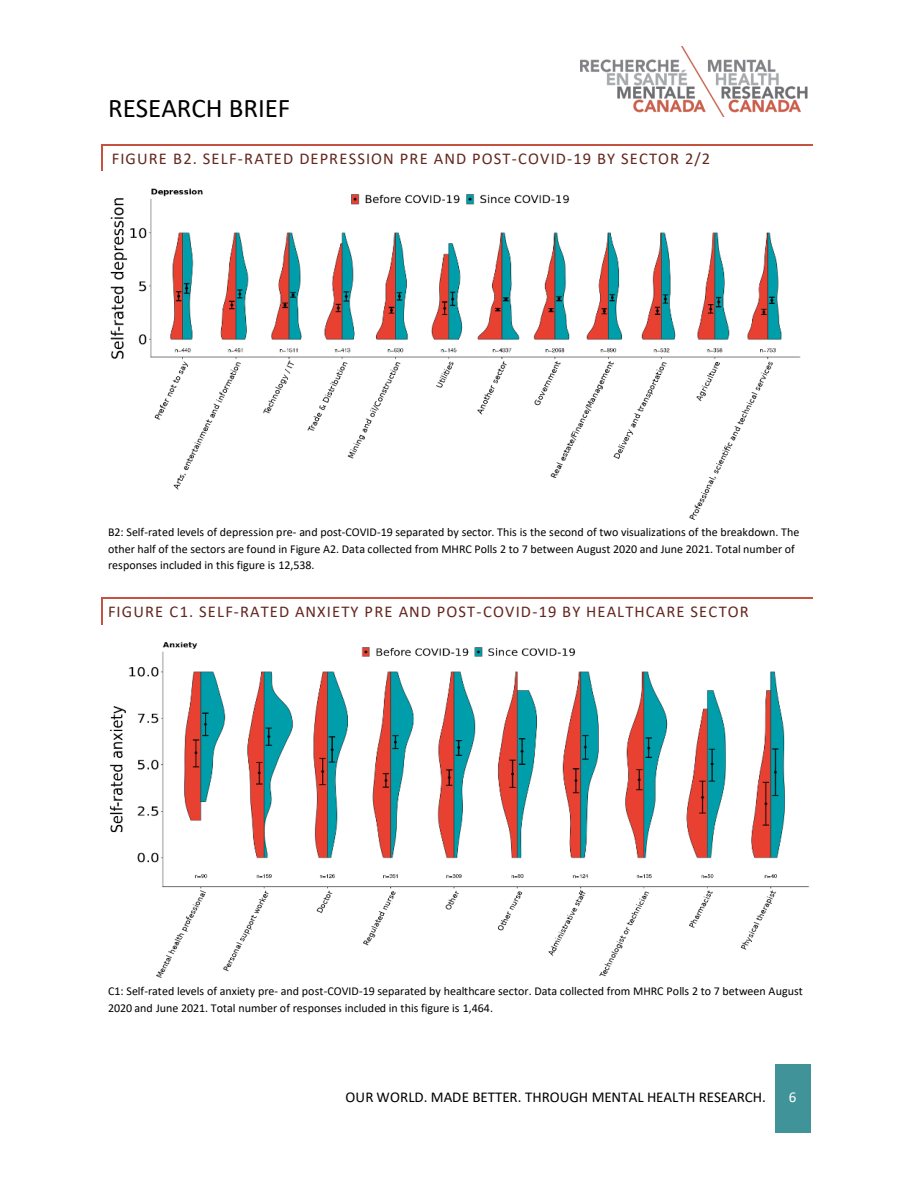
<style>
.page{position:relative;width:918px;height:1188px;background:#fff}
.page>*{position:absolute;margin:0;border:0;box-sizing:border-box;transform-origin:0 0}
.t1{font:27px "Calibri";color:#000}
.t2{font:16.5px "Calibri";letter-spacing:.065em;color:#64261e}
.t3{font:15px "Calibri";color:#000}
.t4{font:15px "Calibri";color:#fff}
.t5{font:12px/16.8px "Calibri";letter-spacing:.005em;color:#000}
</style>
<div class="page">
<div style="left:775px;top:1065px;width:35px;height:68px;background:#41939a"></div>
<img style="left:580px;top:47px;width:228px;height:70px">
<hr style="left:103px;top:144px;width:710px;height:2px;background:#c65242">
<svg style="left:102px;top:144px;width:1px;height:27px"></svg>
<hr style="left:103px;top:598px;width:710px;height:1px;background:#c65242">
<svg style="left:102px;top:598px;width:1px;height:27px"></svg>
<img style="left:110px;top:188px;width:691px;height:332px">
<img style="left:109px;top:642px;width:701px;height:336px">
<h1 class="t1" style="left:108px;top:97px;width:184px">RESEARCH BRIEF</h1>
<h2 class="t2" style="left:112px;top:152px;width:600px">FIGURE B2. SELF-RATED DEPRESSION PRE AND POST-COVID-19 BY SECTOR 2/2</h2>
<p class="t5" style="left:108px;top:524px;width:693px">B2: Self-rated levels of depression pre- and post-COVID-19 separated by sector. This is the second of two visualizations of the breakdown. The other half of the sectors are found in Figure A2. Data collected from MHRC Polls 2 to 7 between August 2020 and June 2021. Total number of responses included in this figure is 12,538.</p>
<h2 class="t2" style="left:108px;top:605px;width:642px">FIGURE C1. SELF-RATED ANXIETY PRE AND POST-COVID-19 BY HEALTHCARE SECTOR</h2>
<p class="t5" style="left:108px;top:983px;width:696px">C1: Self-rated levels of anxiety pre- and post-COVID-19 separated by healthcare sector. Data collected from MHRC Polls 2 to 7 between August<br>2020 and June 2021. Total number of responses included in this figure is 1,464.</p>
<p class="t3" style="left:346px;top:1091px;width:422px">OUR WORLD. MADE BETTER. THROUGH MENTAL HEALTH RESEARCH.</p>
<p class="t4" style="left:789px;top:1091px;width:9px">6</p>
</div>
